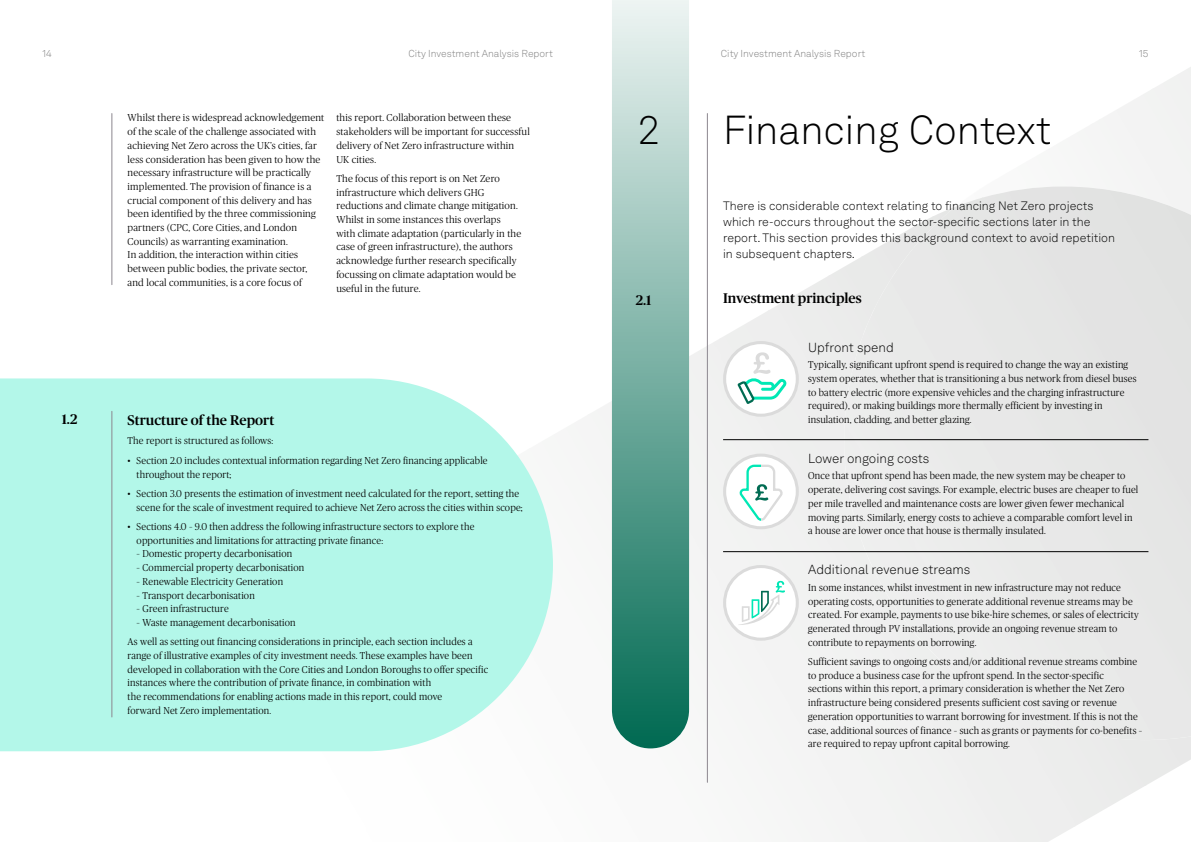
<style>
.page{position:relative;width:1191px;height:842px;background:#fff}
.page>*{position:absolute;margin:0;border:0;box-sizing:border-box;transform-origin:0 0}
.t1{font:300 40px "Akkurat LL";color:#000}
.t2{font:500 14px "Publico Headline";color:#000}
.t3{font:300 13px "Akkurat LL";color:#000}
.t4{font:300 12px/16px "Akkurat LL";color:#000}
.t5{font:300 10px/13.7px "Publico Headline";letter-spacing:.02em;color:#000}
.t6{font:300 10px "Akkurat LL";color:#808080}
</style>
<div class="page">
<img style="left:611px;top:485px;width:108px;height:298px">
<div style="left:719px;top:311px;width:71px;height:450px;background:#f3f3f3"></div>
<img style="left:610px;top:450px;width:111px;height:35px">
<div style="left:589px;top:415px;width:132px;height:35px;background:#f2f2f2"></div>
<img style="left:589px;top:381px;width:132px;height:34px">
<img style="left:689px;top:346px;width:32px;height:35px">
<img style="left:706px;top:338px;width:15px;height:8px">
<img style="left:828px;top:256px;width:34px;height:20px">
<img style="left:897px;top:228px;width:15px;height:19px">
<div style="left:947px;top:197px;width:36px;height:496px;background:#e9eae9"></div>
<div style="left:912px;top:212px;width:36px;height:456px;background:#ebebeb"></div>
<div style="left:878px;top:247px;width:36px;height:386px;background:#ececec"></div>
<div style="left:843px;top:298px;width:36px;height:283px;background:#ededed"></div>
<hr style="left:112px;top:114px;width:1px;height:171px;background:#8c878f">
<svg style="left:0;top:378px;width:553px;height:373px;fill:#b3f7e9"></svg>
<hr style="left:112px;top:411px;width:1px;height:306px;background:#8c878f">
<hr style="left:707px;top:114px;width:1px;height:668px;background:#8c878f">
<svg style="left:612px;top:0;width:77px;height:748px"></svg>
<svg style="left:724px;top:343px;width:73px;height:72px"></svg>
<div style="left:723px;top:341px;width:76px;height:76px;border:3px solid #dbdbdb;border-radius:50%"></div>
<svg style="left:737px;top:352px;width:50px;height:52px"></svg>
<svg style="left:724px;top:455px;width:73px;height:73px"></svg>
<div style="left:723px;top:454px;width:76px;height:75px;border:3px solid #dbdbdb;border-radius:50%"></div>
<svg style="left:736px;top:463px;width:47px;height:59px"></svg>
<div style="left:724px;top:566px;width:73px;height:73px;background:#fff;border-radius:50%"></div>
<div style="left:723px;top:565px;width:76px;height:76px;border:3px solid #dbdbdb;border-radius:50%"></div>
<svg style="left:739px;top:581px;width:46px;height:44px"></svg>
<hr style="left:723px;top:551px;width:425px;height:1px;background:#000">
<hr style="left:723px;top:439px;width:425px;height:1px;background:#000">
<p class="t6" style="left:43px;top:46px;width:11px">14</p>
<p class="t6" style="left:408px;top:46px;width:146px">City Investment Analysis Report</p>
<p class="t6" style="left:721px;top:46px;width:146px">City Investment Analysis Report</p>
<p class="t6" style="left:1139px;top:46px;width:11px">15</p>
<h2 class="t2" style="left:62px;top:409px;width:17px">1.2</h2>
<p class="t5" style="left:128px;top:110px;width:198px">Whilst there is widespread acknowledgement of the scale of the challenge associated with achieving Net Zero across the UK’s cities, far less consideration has been given to how the necessary infrastructure will be practically implemented. The provision of finance is a crucial component of this delivery and has been identified by the three commissioning partners (CPC, Core Cities, and London Councils) as warranting examination.<br>In addition, the interaction within cities between public bodies, the private sector, and local communities, is a core focus of</p>
<p class="t5" style="left:336px;top:110px;width:195px">this report. Collaboration between these stakeholders will be important for successful delivery of Net Zero infrastructure within<br>UK cities.</p>
<p class="t5" style="left:336px;top:171px;width:186px">The focus of this report is on Net Zero infrastructure which delivers GHG reductions and climate change mitigation.<br>Whilst in some instances this overlaps with climate adaptation (particularly in the case of green infrastructure), the authors acknowledge further research specifically focussing on climate adaptation would be useful in the future.</p>
<h2 class="t2" style="left:128px;top:410px;width:148px">Structure of the Report</h2>
<p class="t5" style="left:128px;top:434px;width:147px">The report is structured as follows:</p>
<p class="t5" style="left:137px;top:453px;width:352px;text-indent:-9px">• Section 2.0 includes contextual information regarding Net Zero financing applicable throughout the report;</p>
<p class="t5" style="left:137px;top:486px;width:388px;text-indent:-9px">• Section 3.0 presents the estimation of investment need calculated for the report, setting the scene for the scale of investment required to achieve Net Zero across the cities within scope;</p>
<p class="t5" style="left:137px;top:519px;width:339px;text-indent:-9px">• Sections 4.0 – 9.0 then address the following infrastructure sectors to explore the opportunities and limitations for attracting private finance:</p>
<p class="t5" style="left:137px;top:546px;width:157px">– Domestic property decarbonisation</p>
<p class="t5" style="left:137px;top:560px;width:169px">– Commercial property decarbonisation</p>
<p class="t5" style="left:137px;top:574px;width:148px">– Renewable Electricity Generation</p>
<p class="t5" style="left:137px;top:588px;width:120px">– Transport decarbonisation</p>
<p class="t5" style="left:137px;top:601px;width:94px">– Green infrastructure</p>
<p class="t5" style="left:128px;top:612px;width:346px;line-height:19.4px;text-indent:9px">– Waste management decarbonisation<br>As well as setting out financing considerations in principle, each section includes a</p>
<p class="t5" style="left:128px;top:648px;width:362px">range of illustrative examples of city investment needs. These examples have been developed in collaboration with the Core Cities and London Boroughs to offer specific instances where the contribution of private finance, in combination with<br>the recommendations for enabling actions made in this report, could move<br>forward Net Zero implementation.</p>
<h1 class="t1" style="left:638px;top:102px;width:23px">2</h1>
<h2 class="t2" style="left:636px;top:290px;width:17px">2.1</h2>
<h1 class="t1" style="left:723px;top:102px;width:330px">Financing Context</h1>
<p class="t4" style="left:723px;top:198px;width:393px">There is considerable context relating to financing Net Zero projects which re-occurs throughout the sector-specific sections later in the report. This section provides this background context to avoid repetition in subsequent chapters.</p>
<h2 class="t2" style="left:723px;top:288px;width:140px">Investment principles</h2>
<h3 class="t3" style="left:808px;top:338px;width:87px">Upfront spend</h3>
<p class="t5" style="left:808px;top:357px;width:330px">Typically, significant upfront spend is required to change the way an existing system operates, whether that is transitioning a bus network from diesel buses to battery electric (more expensive vehicles and the charging infrastructure required), or making buildings more thermally efficient by investing in insulation, cladding, and better glazing.</p>
<h3 class="t3" style="left:808px;top:449px;width:123px">Lower ongoing costs</h3>
<p class="t5" style="left:808px;top:469px;width:331px">Once that upfront spend has been made, the new system may be cheaper to operate, delivering cost savings. For example, electric buses are cheaper to fuel per mile travelled and maintenance costs are lower given fewer mechanical moving parts. Similarly, energy costs to achieve a comparable comfort level in a house are lower once that house is thermally insulated.</p>
<h3 class="t3" style="left:808px;top:561px;width:164px">Additional revenue streams</h3>
<p class="t5" style="left:808px;top:580px;width:332px">In some instances, whilst investment in new infrastructure may not reduce operating costs, opportunities to generate additional revenue streams may be created. For example, payments to use bike-hire schemes, or sales of electricity generated through PV installations, provide an ongoing revenue stream to contribute to repayments on borrowing.</p>
<p class="t5" style="left:808px;top:654px;width:336px">Sufficient savings to ongoing costs and/or additional revenue streams combine to produce a business case for the upfront spend. In the sector-specific<br>sections within this report, a primary consideration is whether the Net Zero infrastructure being considered presents sufficient cost saving or revenue generation opportunities to warrant borrowing for investment. If this is not the case, additional sources of finance – such as grants or payments for co-benefits – are required to repay upfront capital borrowing.</p>
</div>
